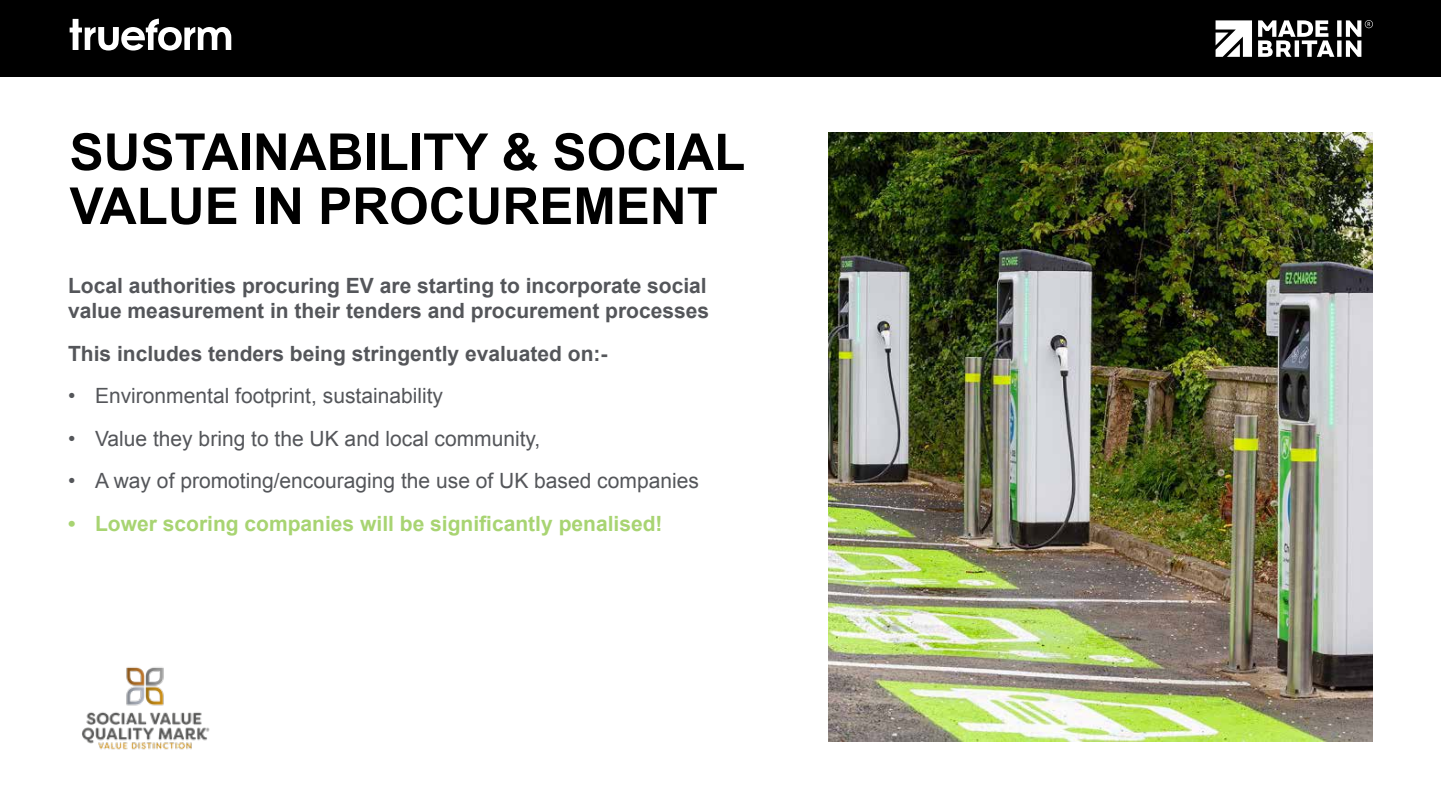
<style>
.page{position:relative;width:1441px;height:810px;background:#fff}
.page>*{position:absolute;margin:0;border:0;box-sizing:border-box;transform-origin:0 0}
.t1{font:700 51px/54px "Arial";color:#000}
.t2{font:700 21px/25.5px "Arial";color:#54565a}
.t3{font:21px "Arial";color:#54565a}
.t4{font:700 21px "Arial";color:#a8d472}
</style>
<div class="page">
<div style="left:0;top:0;width:1440px;height:77px;background:#000"></div>
<svg style="left:70px;top:19px;width:161px;height:32px"></svg>
<svg style="left:1215px;top:20px;width:36px;height:37px"></svg>
<svg style="left:1258px;top:20px;width:114px;height:37px"></svg>
<img style="left:828px;top:133px;width:544px;height:609px">
<img style="left:82px;top:667px;width:128px;height:83px">
<h1 class="t1" style="left:70px;top:127px;width:677px">SUSTAINABILITY &amp; SOCIAL<br>VALUE IN PROCUREMENT</h1>
<p class="t2" style="left:68px;top:273px;width:642px">Local authorities procuring EV are starting to incorporate social value measurement in their tenders and procurement processes</p>
<p class="t2" style="left:68px;top:341px;width:541px">This includes tenders being stringently evaluated on:-</p>
<p class="t3" style="left:68px;top:382px;width:376px">• Environmental footprint, sustainability</p>
<p class="t3" style="left:68px;top:425px;width:474px">• Value they bring to the UK and local community,</p>
<p class="t3" style="left:68px;top:467px;width:632px">• A way of promoting/encouraging the use of UK based companies</p>
<p class="t4" style="left:68px;top:510px;width:596px">• Lower scoring companies will be significantly penalised!</p>
</div>
